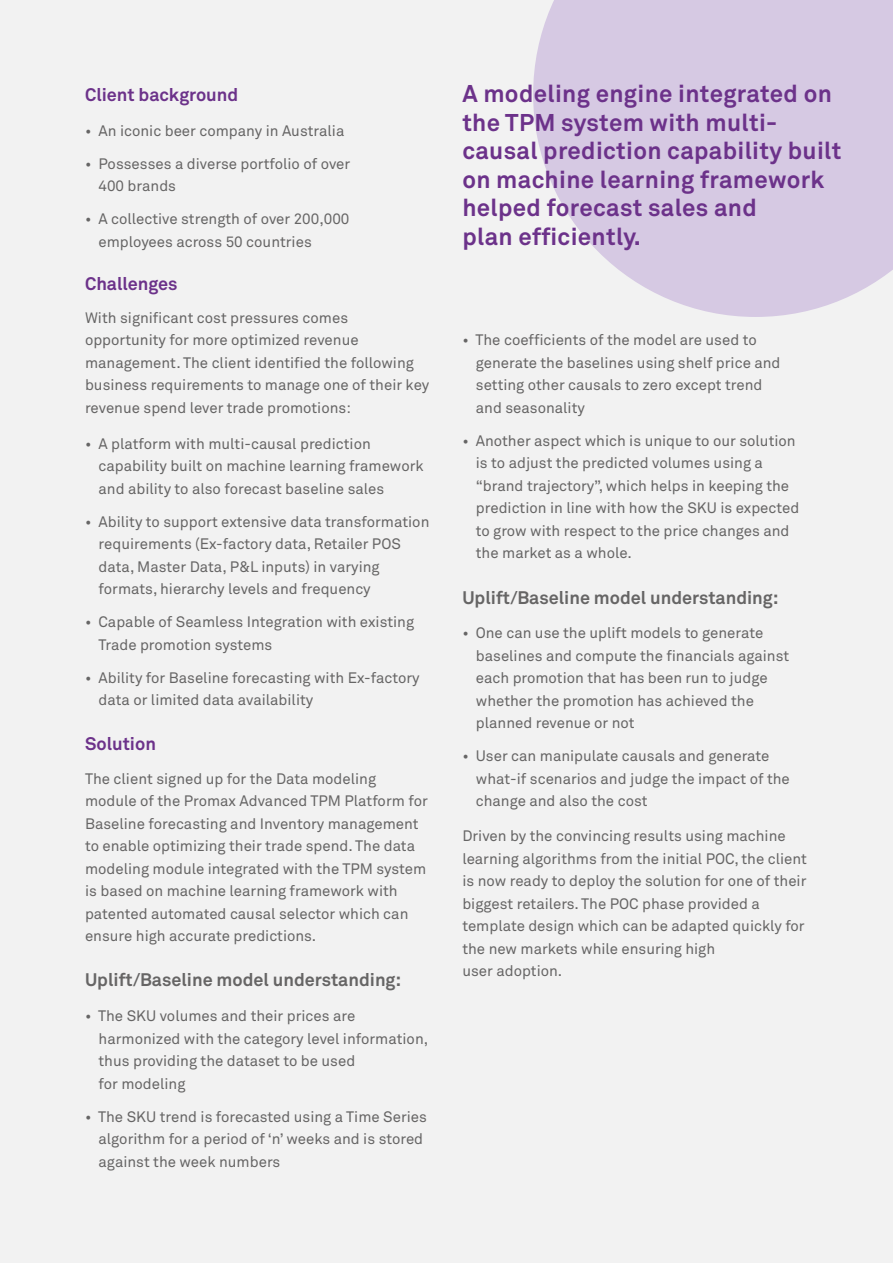
<style>
.page{position:relative;width:893px;height:1263px;background:#f2f2f2}
.page>*{position:absolute;margin:0;border:0;box-sizing:border-box;transform-origin:0 0}
.t1{font:700 24px/28.5px "Wipro Akkurat";letter-spacing:.015em;color:#6c328a}
.t2{font:700 18px "Wipro Akkurat";color:#666565}
.t3{font:700 18px "Wipro Akkurat";color:#6c328a}
.t4{font:15px/22.5px "Wipro Akkurat";color:#666565}
</style>
<div class="page">
<svg style="left:533px;top:0;width:360px;height:317px;background:#d9cde4"></svg>
<p class="t3" style="left:85px;top:83px;width:155px">Client background</p>
<p class="t4" style="left:85px;top:119px;width:261px">• An iconic beer company in Australia</p>
<p class="t4" style="left:99px;top:152px;width:253px;text-indent:-14px">• Possesses a diverse portfolio of over<br>400 brands</p>
<p class="t4" style="left:99px;top:208px;width:252px;text-indent:-14px">• A collective strength of over 200,000 employees across 50 countries</p>
<p class="t3" style="left:85px;top:272px;width:94px">Challenges</p>
<p class="t4" style="left:85px;top:306px;width:346px">With significant cost pressures comes opportunity for more optimized revenue management. The client identified the following business requirements to manage one of their key revenue spend lever trade promotions:</p>
<p class="t4" style="left:99px;top:432px;width:327px;text-indent:-14px">• A platform with multi-causal prediction capability built on machine learning framework and ability to also forecast baseline sales</p>
<p class="t4" style="left:99px;top:510px;width:332px;text-indent:-14px">• Ability to support extensive data transformation requirements (Ex-factory data, Retailer POS data, Master Data, P&amp;L inputs) in varying formats, hierarchy levels and frequency</p>
<p class="t4" style="left:99px;top:611px;width:317px;text-indent:-14px">• Capable of Seamless Integration with existing<br>Trade promotion systems</p>
<p class="t4" style="left:99px;top:666px;width:323px;text-indent:-14px">• Ability for Baseline forecasting with Ex-factory data or limited data availability</p>
<p class="t3" style="left:85px;top:732px;width:72px">Solution</p>
<p class="t4" style="left:85px;top:767px;width:344px">The client signed up for the Data modeling module of the Promax Advanced TPM Platform for Baseline forecasting and Inventory management to enable optimizing their trade spend. The data modeling module integrated with the TPM system is based on machine learning framework with patented automated causal selector which can ensure high accurate predictions.</p>
<p class="t2" style="left:85px;top:968px;width:318px">Uplift/Baseline model understanding:</p>
<p class="t4" style="left:99px;top:1005px;width:331px;text-indent:-14px">• The SKU volumes and their prices are harmonized with the category level information, thus providing the dataset to be used<br>for modeling</p>
<p class="t4" style="left:99px;top:1105px;width:330px;text-indent:-14px">• The SKU trend is forecasted using a Time Series algorithm for a period of ‘n’ weeks and is stored against the week numbers</p>
<h1 class="t1" style="left:462px;top:79px;width:381px">A modeling engine integrated on the TPM system with multi&shy;causal prediction capability built on machine learning framework helped forecast sales and<br>plan efficiently.</h1>
<p class="t4" style="left:476px;top:329px;width:306px;text-indent:-14px">• The coefficients of the model are used to generate the baselines using shelf price and setting other causals to zero except trend and seasonality</p>
<p class="t4" style="left:476px;top:429px;width:325px;text-indent:-14px">• Another aspect which is unique to our solution is to adjust the predicted volumes using a “brand trajectory”, which helps in keeping the prediction in line with how the SKU is expected to grow with respect to the price changes and the market as a whole.</p>
<p class="t2" style="left:462px;top:587px;width:318px">Uplift/Baseline model understanding:</p>
<p class="t4" style="left:476px;top:622px;width:315px;text-indent:-14px">• One can use the uplift models to generate baselines and compute the financials against each promotion that has been run to judge whether the promotion has achieved the planned revenue or not</p>
<p class="t4" style="left:476px;top:745px;width:315px;text-indent:-14px">• User can manipulate causals and generate what-if scenarios and judge the impact of the change and also the cost</p>
<p class="t4" style="left:462px;top:825px;width:346px">Driven by the convincing results using machine learning algorithms from the initial POC, the client is now ready to deploy the solution for one of their biggest retailers. The POC phase provided a template design which can be adapted quickly for the new markets while ensuring high<br>user adoption.</p>
</div>
